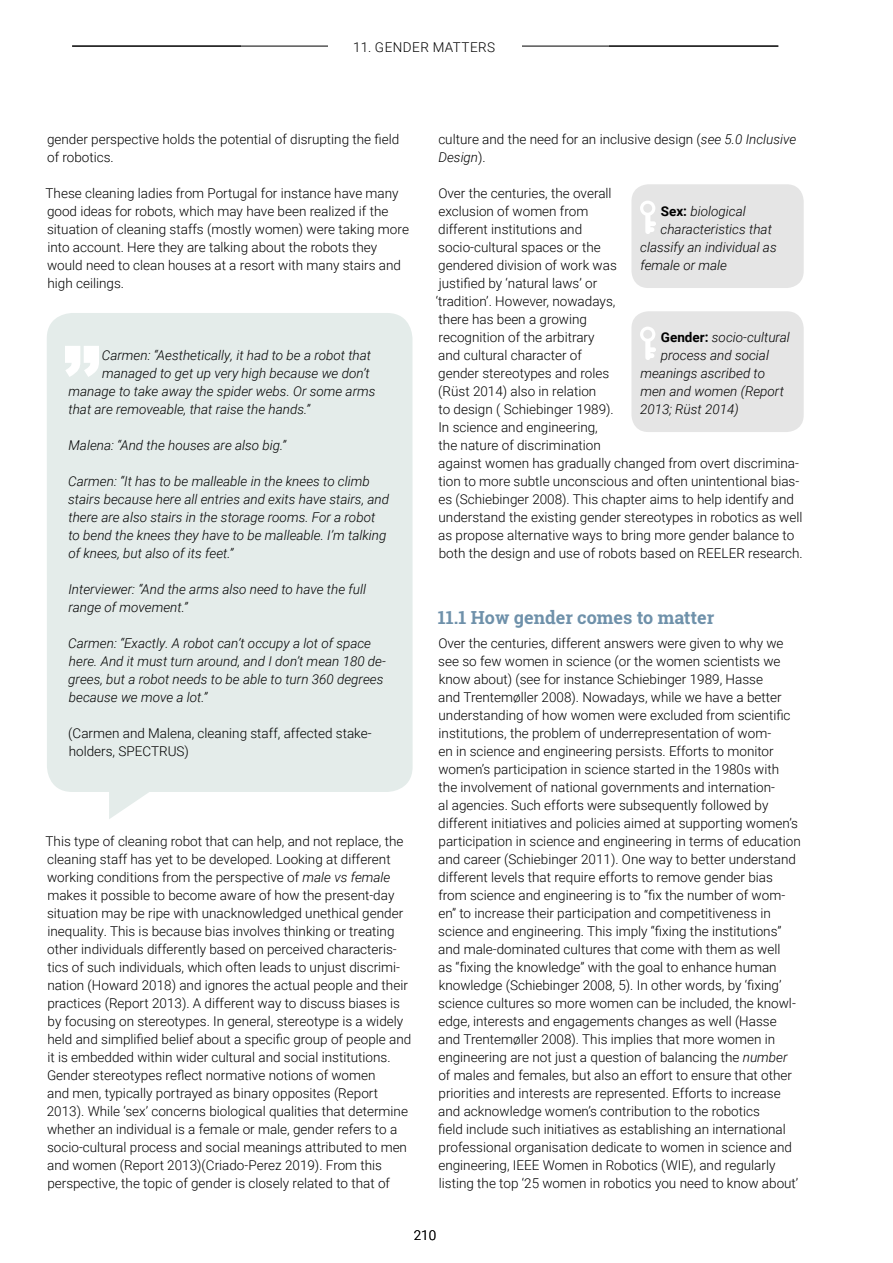
<style>
.page{position:relative;width:893px;height:1263px;background:#fff}
.page>*{position:absolute;margin:0;border:0;box-sizing:border-box;transform-origin:0 0}
.t1{font:900 extra-condensed 84px "Antenna";color:#fff}
.t2{font:700 18px "Roboto Slab";color:#6f91aa}
.t3{font:300 13.5px/18px "Roboto";color:#000}
.t4{font:italic 300 13.5px/18px "Roboto";color:#000}
.t5{font:300 13.5px "Roboto";letter-spacing:.035em;color:#000}
.s1{font-style:italic}
.s2{font-weight:700;font-style:normal}
</style>
<div class="page">
<hr style="left:72px;top:46px;width:706px;height:1px;background:#000">
<div style="left:329px;top:38px;width:193px;height:22px;background:#fff"></div>
<div style="left:47px;top:313px;width:366px;height:506px;background:#e4ecea"></div>
<div style="left:631px;top:184px;width:173px;height:104px;background:#e5e5e5;border-radius:17px"></div>
<svg style="left:640px;top:201px;width:16px;height:33px"></svg>
<div style="left:631px;top:311px;width:173px;height:121px;background:#e5e5e5;border-radius:17px"></div>
<svg style="left:640px;top:327px;width:16px;height:33px"></svg>
<p class="t5" style="left:353px;top:38px;width:143px">11. GENDER MATTERS</p>
<p class="t3" style="left:47px;top:130px;width:354px">gender perspective holds the potential of disrupting the field of robotics.</p>
<p class="t3" style="left:46px;top:184px;width:365px">These cleaning ladies from Portugal for instance have many good ideas for robots, which may have been realized if the situation of cleaning staffs (mostly women) were taking more into account. Here they are talking about the robots they would need to clean houses at a resort with many stairs and high ceilings.</p>
<h1 class="t1" style="left:62px;top:322px;width:41px">”</h1>
<p class="t4" style="left:102px;top:346px;width:271px">Carmen: “Aesthetically, it had to be a robot that</p>
<p class="t4" style="left:102px;top:364px;width:269px">managed to get up very high because we don’t</p>
<p class="t4" style="left:69px;top:382px;width:308px">manage to take away the spider webs. Or some arms</p>
<p class="t4" style="left:68px;top:400px;width:243px">that are removeable, that raise the hands.”</p>
<p class="t4" style="left:69px;top:436px;width:219px">Malena: “And the houses are also big.”</p>
<p class="t4" style="left:68px;top:472px;width:322px">Carmen: “It has to be malleable in the knees to climb stairs because here all entries and exits have stairs, and there are also stairs in the storage rooms. For a robot to bend the knees they have to be malleable. I’m talking of knees, but also of its feet.”</p>
<p class="t4" style="left:68px;top:580px;width:299px">Interviewer: “And the arms also need to have the full range of movement.”</p>
<p class="t4" style="left:68px;top:634px;width:319px">Carmen: “Exactly. A robot can’t occupy a lot of space here. And it must turn around, and I don’t mean 180 de&shy;grees, but a robot needs to be able to turn 360 degrees because we move a lot.”</p>
<p class="t3" style="left:68px;top:724px;width:305px">(Carmen and Malena, cleaning staff, affected stake&shy;holders, SPECTRUS)</p>
<p class="t3" style="left:46px;top:832px;width:367px">This type of cleaning robot that can help, and not replace, the cleaning staff has yet to be developed. Looking at different working conditions from the perspective of <span class="s1">male vs female </span>makes it possible to become aware of how the present-day situation may be ripe with unacknowledged unethical gender inequality. This is because bias involves thinking or treating other individuals differently based on perceived characteris&shy;tics of such individuals, which often leads to unjust discrimi&shy;nation (Howard 2018) and ignores the actual people and their practices (Report 2013). A different way to discuss biases is by focusing on stereotypes. In general, stereotype is a widely held and simplified belief about a specific group of people and it is embedded within wider cultural and social institutions.<br>Gender stereotypes reflect normative notions of women<br>and men, typically portrayed as binary opposites (Report 2013). While ‘sex’ concerns biological qualities that determine whether an individual is a female or male, gender refers to a socio-cultural process and social meanings attributed to men and women (Report 2013)(Criado-Perez 2019). From this perspective, the topic of gender is closely related to that of</p>
<p class="t3" style="left:438px;top:130px;width:360px">culture and the need for an inclusive design (<span class="s1">see 5.0 Inclusive<br>Design</span>).</p>
<p class="t3" style="left:436px;top:184px;width:369px">Over the centuries, the overall<br>exclusion of women from<br>different institutions and<br>socio-cultural spaces or the<br>gendered division of work was<br>justified by ‘natural laws’ or<br>‘tradition’. However, nowadays,<br>there has been a growing<br>recognition of the arbitrary<br>and cultural character of<br>gender stereotypes and roles<br>(Rüst 2014) also in relation<br>to design ( Schiebinger 1989).<br>In science and engineering,<br>the nature of discrimination<br>against women has gradually changed from overt discrimina&shy;tion to more subtle unconscious and often unintentional bias&shy;es (Schiebinger 2008). This chapter aims to help identify and understand the existing gender stereotypes in robotics as well as propose alternative ways to bring more gender balance to both the design and use of robots based on REELER research.</p>
<p class="t4" style="left:661px;top:202px;width:86px"><span class="s2">Sex:</span> biological</p>
<p class="t4" style="left:661px;top:220px;width:113px">characteristics that</p>
<p class="t4" style="left:640px;top:238px;width:138px">classify an individual as</p>
<p class="t4" style="left:640px;top:256px;width:88px">female or male</p>
<p class="t4" style="left:661px;top:328px;width:131px"><span class="s2">Gender:</span> socio-cultural</p>
<p class="t4" style="left:661px;top:346px;width:110px">process and social</p>
<p class="t4" style="left:640px;top:364px;width:126px">meanings ascribed to</p>
<p class="t4" style="left:640px;top:382px;width:145px">men and women (Report</p>
<p class="t4" style="left:640px;top:400px;width:100px">2013; Rüst 2014)</p>
<h2 class="t2" style="left:438px;top:605px;width:278px">11.1 How gender comes to matter</h2>
<p class="t3" style="left:438px;top:634px;width:364px">Over the centuries, different answers were given to why we see so few women in science (or the women scientists we know about) (see for instance Schiebinger 1989, Hasse<br>and Trentemøller 2008). Nowadays, while we have a better understanding of how women were excluded from scientific institutions, the problem of underrepresentation of wom-<br>en in science and engineering persists. Efforts to monitor women’s participation in science started in the 1980s with the involvement of national governments and internation-<br>al agencies. Such efforts were subsequently followed by different initiatives and policies aimed at supporting women’s participation in science and engineering in terms of education and career (Schiebinger 2011). One way to better understand different levels that require efforts to remove gender bias from science and engineering is to “fix the number of wom&shy;en” to increase their participation and competitiveness in science and engineering. This imply “fixing the institutions” and male-dominated cultures that come with them as well<br>as “fixing the knowledge” with the goal to enhance human knowledge (Schiebinger 2008, 5). In other words, by ‘fixing’ science cultures so more women can be included, the knowl&shy;edge, interests and engagements changes as well (Hasse and Trentemøller 2008). This implies that more women in engineering are not just a question of balancing the <span class="s1">number </span>of males and females, but also an effort to ensure that other priorities and interests are represented. Efforts to increase and acknowledge women’s contribution to the robotics<br>field include such initiatives as establishing an international professional organisation dedicate to women in science and engineering, IEEE Women in Robotics (WIE), and regularly listing the top ‘25 women in robotics you need to know about’</p>
<p class="t3" style="left:414px;top:1226px;width:24px">210</p>
</div>
